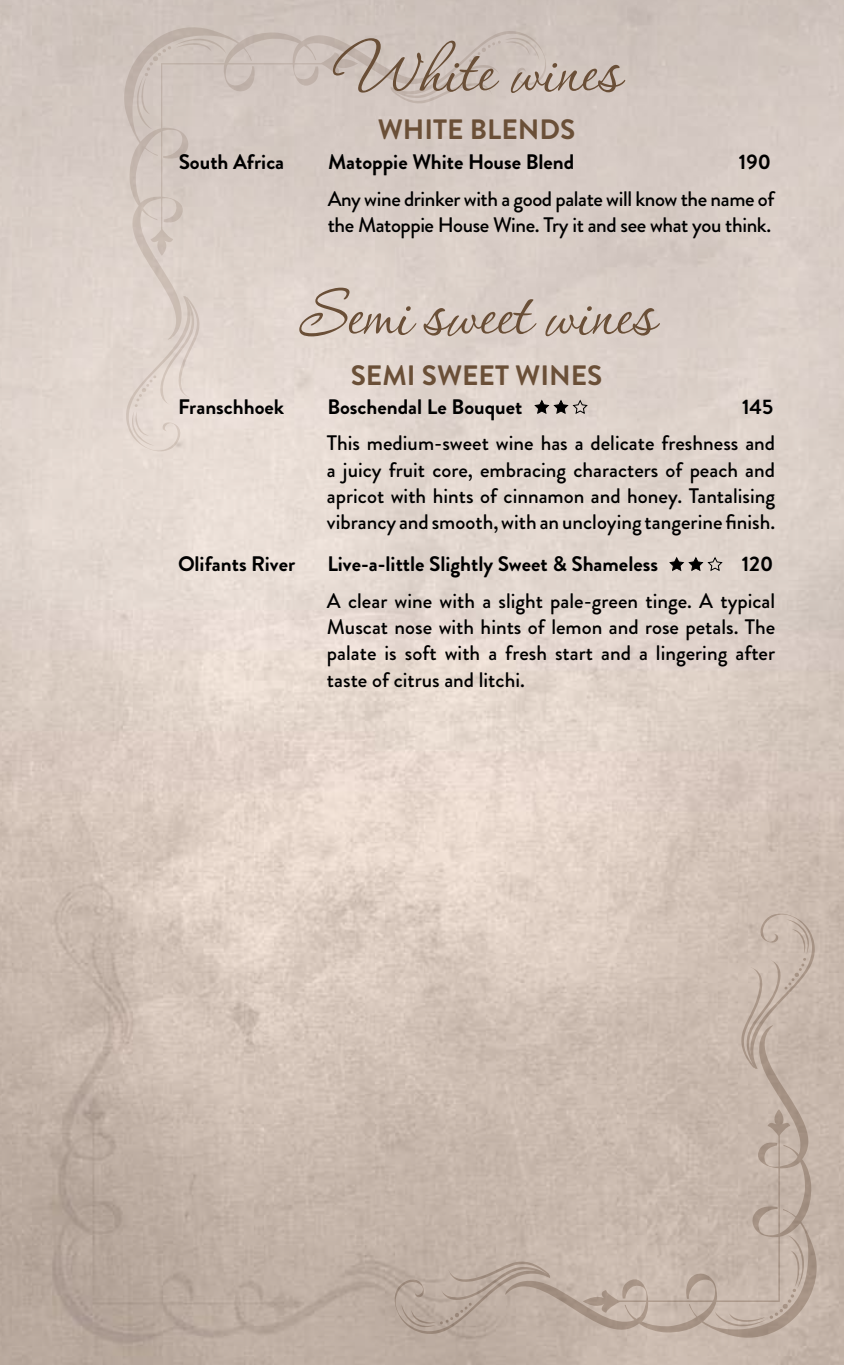
<style>
.page{position:relative;width:844px;height:1365px;background:#fff}
.page>*{position:absolute;margin:0;border:0;box-sizing:border-box;transform-origin:0 0}
.t1{font:84px "P22 Corinthia";color:#6a4f37}
.t2{font:700 28px "Brandon Grotesque";color:#6a4f37}
.t3{font:500 21px/26.2px "Brandon Grotesque";color:#000;text-align:justify}
.t4{font:700 21px "Brandon Grotesque";color:#000}
.t5{font:500 21px/26.2px "Brandon Grotesque";letter-spacing:-.02em;color:#000}
</style>
<div class="page">
<svg style="left:504px;top:1024px;width:314px;height:315px;fill:#c9b9ad"></svg>
<svg style="left:732px;top:911px;width:83px;height:157px"></svg>
<svg style="left:582px;top:1109px;width:222px;height:217px"></svg>
<svg style="left:393px;top:1252px;width:157px;height:83px"></svg>
<svg style="left:122px;top:26px;width:314px;height:314px;fill:#dcd0c9"></svg>
<svg style="left:125px;top:296px;width:83px;height:157px"></svg>
<svg style="left:136px;top:38px;width:222px;height:218px"></svg>
<svg style="left:390px;top:30px;width:157px;height:82px"></svg>
<svg style="left:533px;top:399px;width:55px;height:16px"></svg>
<svg style="left:668px;top:556px;width:55px;height:16px"></svg>
<h1 class="t1" style="left:333px;top:27px;width:288px">White wines</h1>
<h2 class="t2" style="left:378px;top:109px;width:199px">WHITE BLENDS</h2>
<p class="t4" style="left:179px;top:147px;width:107px">South Africa</p>
<p class="t4" style="left:328px;top:147px;width:248px">Matoppie White House Blend</p>
<p class="t4" style="left:738px;top:147px;width:33px">190</p>
<p class="t5" style="left:327px;top:186px;width:448px">Any wine drinker with a good palate will know the name of the Matoppie House Wine. Try it and see what you think.</p>
<h1 class="t1" style="left:299px;top:270px;width:357px">Semi sweet wines</h1>
<h2 class="t2" style="left:350px;top:356px;width:253px">SEMI SWEET WINES</h2>
<p class="t4" style="left:178px;top:391px;width:108px">Franschhoek</p>
<p class="t4" style="left:327px;top:391px;width:196px">Boschendal Le Bouquet</p>
<p class="t4" style="left:742px;top:391px;width:33px">145</p>
<p class="t3" style="left:327px;top:430px;width:449px">This medium-sweet wine has a delicate freshness and a juicy fruit core, embracing characters of peach and apricot with hints of cinnamon and honey. Tantalising vibrancy and smooth, with an uncloying tangerine finish.</p>
<p class="t4" style="left:178px;top:549px;width:119px">Olifants River</p>
<p class="t4" style="left:327px;top:549px;width:332px">Live-a-little Slightly Sweet &amp; Shameless</p>
<p class="t4" style="left:741px;top:549px;width:33px">120</p>
<p class="t3" style="left:327px;top:588px;width:449px">A clear wine with a slight pale-green tinge. A typical Muscat nose with hints of lemon and rose petals. The palate is soft with a fresh start and a lingering after taste of citrus and litchi.</p>
</div>
